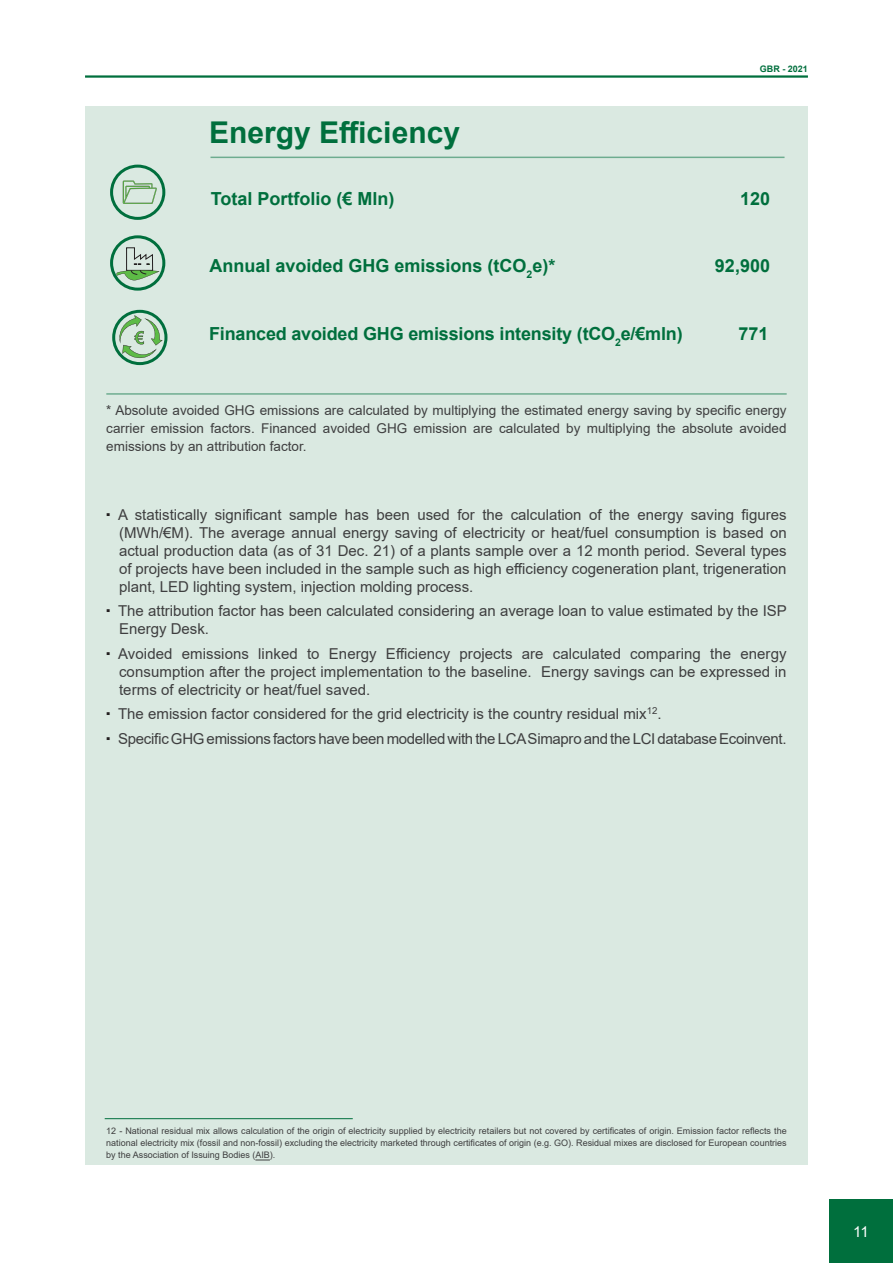
<style>
.page{position:relative;width:893px;height:1263px;background:#fff}
.page>*{position:absolute;margin:0;border:0;box-sizing:border-box;transform-origin:0 0}
.t1{font:700 30px "Arial";color:#006f3d}
.t2{font:700 18px "Arial";color:#006f3d}
.t3{font:15px/18px "Arial";color:#3e3e3f;text-align:justify}
.t4{font:15px/24.5px "Arial";letter-spacing:-.02em;color:#3e3e3f}
.t5{font:15px "Arial";color:#fff}
.t6{font:13.5px/18px "Arial";color:#3e3e3f;text-align:justify}
.t7{font:9px/12px "Arial";color:#3e3e3f;text-align:justify}
.t8{font:700 9px "Arial";color:#006f3d}
</style>
<div class="page">
<div style="left:829px;top:1199px;width:64px;height:64px;background:#006f3d"></div>
<hr style="left:85px;top:75px;width:723px;height:3px;background:#006f3d">
<div style="left:85px;top:106px;width:723px;height:1059px;background:#dae9e1"></div>
<hr style="left:210px;top:157px;width:574px;height:1px;background:#006f3d">
<hr style="left:106px;top:393px;width:681px;height:2px;background:#006f3d">
<div style="left:112px;top:310px;width:55px;height:55px;border:3px solid #006f3d;border-radius:50%"></div>
<svg style="left:118px;top:315px;width:45px;height:43px"></svg>
<div style="left:110px;top:235px;width:55px;height:56px;border:3px solid #006f3d;border-radius:50%"></div>
<svg style="left:116px;top:247px;width:44px;height:33px"></svg>
<div style="left:110px;top:165px;width:55px;height:55px;border:3px solid #006f3d;border-radius:50%"></div>
<svg style="left:123px;top:181px;width:34px;height:23px"></svg>
<svg style="left:255px;top:1160px;width:15px;height:1px"></svg>
<hr style="left:105px;top:1118px;width:248px;height:1px;background:#006f3d">
<h1 class="t1" style="left:209px;top:111px;width:252px">Energy Efficiency</h1>
<p class="t8" style="left:760px;top:62px;width:50px">GBR - 2021</p>
<p class="t2" style="left:211px;top:186px;width:185px">Total Portfolio (€ Mln)</p>
<p class="t2" style="left:740px;top:186px;width:32px">120</p>
<p class="t2" style="left:209px;top:253px;width:347px">Annual avoided GHG emissions (tCO<sub>2</sub>e)*</p>
<p class="t2" style="left:715px;top:253px;width:57px">92,900</p>
<p class="t2" style="left:209px;top:321px;width:475px">Financed avoided GHG emissions intensity (tCO<sub>2</sub>e/€mln)</p>
<p class="t2" style="left:739px;top:321px;width:32px">771</p>
<p class="t6" style="left:106px;top:401px;width:682px">* Absolute avoided GHG emissions are calculated by multiplying the estimated energy saving by specific energy carrier emission factors. Financed avoided GHG emission are calculated by multiplying the absolute avoided emissions by an attribution factor.</p>
<p class="t3" style="left:118px;top:506px;width:670px">A statistically significant sample has been used for the calculation of the energy saving figures (MWh/€M). The average annual energy saving of electricity or heat/fuel consumption is based on actual production data (as of 31 Dec. 21) of a plants sample over a 12 month period. Several types of projects have been included in the sample such as high efficiency cogeneration plant, trigeneration plant, LED lighting system, injection molding process.</p>
<p class="t3" style="left:118px;top:602px;width:670px">The attribution factor has been calculated considering an average loan to value estimated by the ISP<br>Energy Desk.</p>
<p class="t3" style="left:118px;top:644px;width:670px">Avoided emissions linked to Energy Efficiency projects are calculated comparing the energy consumption after the project implementation to the baseline. Energy savings can be expressed in terms of electricity or heat/fuel saved.</p>
<p class="t4" style="left:118px;top:701px;width:670px">The emission factor considered for the grid electricity is the country residual mix<sup>12</sup>.<br>Specific GHG emissions factors have been modelled with the LCA Simapro and the LCI database Ecoinvent.</p>
<p class="t7" style="left:106px;top:1124px;width:682px">12 - National residual mix allows calculation of the origin of electricity supplied by electricity retailers but not covered by certificates of origin. Emission factor reflects the national electricity mix (fossil and non-fossil) excluding the electricity marketed through certificates of origin (e.g. GO). Residual mixes are disclosed for European countries by the Association of Issuing Bodies (AIB).</p>
<p class="t5" style="left:853px;top:1221px;width:17px">11</p>
</div>
